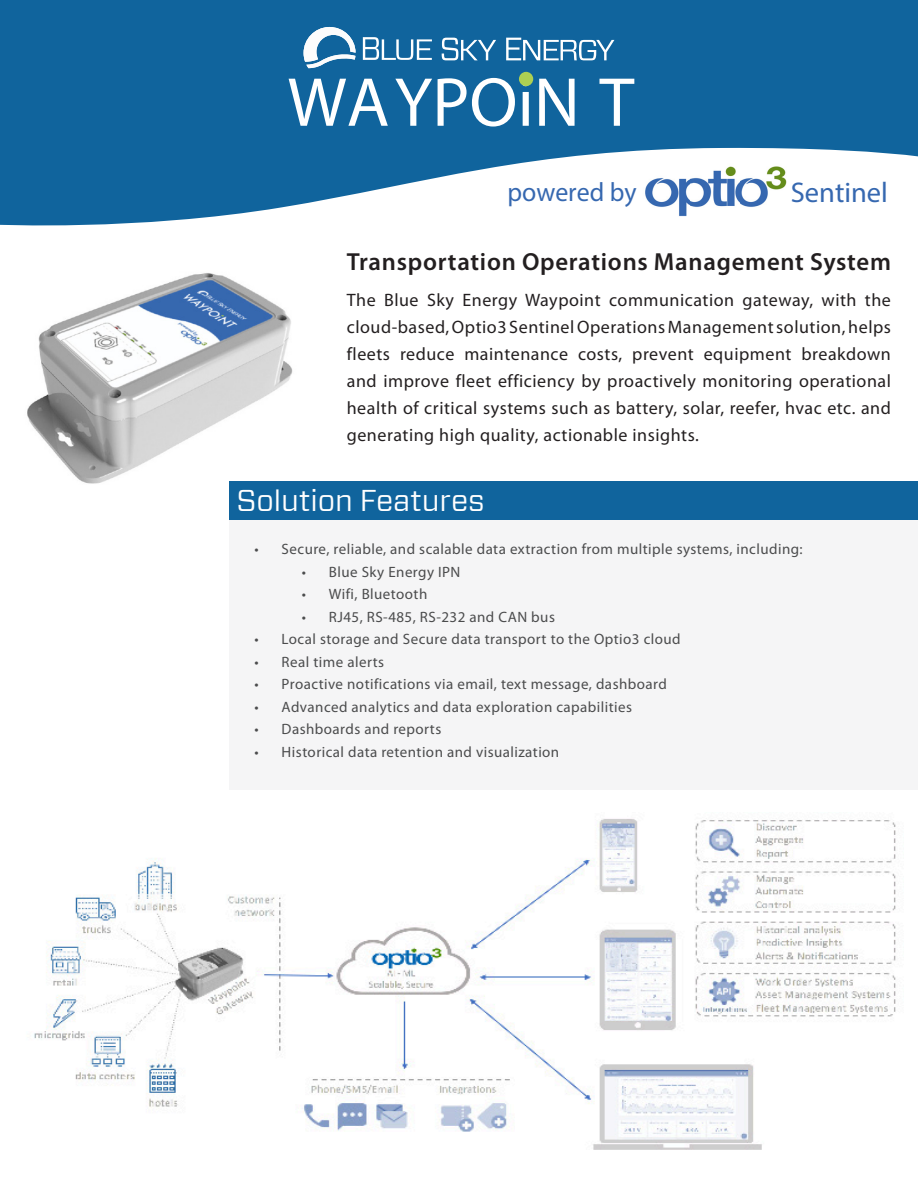
<style>
.page{position:relative;width:918px;height:1188px;background:#fff}
.page>*{position:absolute;margin:0;border:0;box-sizing:border-box;transform-origin:0 0}
.t1{font:69.9px "Myriad Pro";color:#fff}
.t2{font:30px "Forza";color:#fff}
.t3{font:28.5px "Myriad Pro";color:#3668b0}
.t4{font:26.55px "Myriad Pro";color:#3668b0}
.t5{font:600 24.75px "Myriad Pro";letter-spacing:.03em;color:#231f20}
.t6{font:18px/27px "Myriad Pro";letter-spacing:.03em;color:#231f20;text-align:justify}
.t7{font:15px "Myriad Pro";letter-spacing:.03em;color:#4b4c4d}
</style>
<div class="page">
<img style="left:34px;top:819px;width:862px;height:331px">
<img style="left:27px;top:273px;width:266px;height:216px">
<div style="left:230px;top:493px;width:688px;height:297px;background:#f5f5f6"></div>
<div style="left:230px;top:481px;width:688px;height:39px;background:#10649d"></div>
<svg style="left:0;top:0;width:918px;height:226px;fill:#10649d"></svg>
<svg style="left:363px;top:37px;width:69px;height:23px"></svg>
<svg style="left:442px;top:38px;width:54px;height:22px"></svg>
<svg style="left:506px;top:38px;width:108px;height:22px"></svg>
<svg style="left:304px;top:27px;width:52px;height:41px"></svg>
<div style="left:519px;top:72px;width:14px;height:14px;background:#adcf52;border-radius:50%"></div>
<img style="left:640px;top:162px;width:149px;height:57px">
<h1 class="t1" style="left:288px;top:59px;width:348px">WAYPOiN T</h1>
<h3 class="t4" style="left:507px;top:176px;width:131px">powered by</h3>
<h3 class="t3" style="left:791px;top:175px;width:99px">Sentinel</h3>
<p class="t5" style="left:347px;top:246px;width:546px">Transportation Operations Management System</p>
<p class="t6" style="left:347px;top:287px;width:546px">The Blue Sky Energy Waypoint communication gateway, with the cloud-based, Optio3 Sentinel Operations Management solution, helps fleets reduce maintenance costs, prevent equipment breakdown and improve fleet efficiency by proactively monitoring operational health of critical systems such as battery, solar, reefer, hvac etc. and generating high quality, actionable insights.</p>
<p class="t2" style="left:236px;top:484px;width:250px">Solution Features</p>
<p class="t7" style="left:255px;top:540px;width:550px">• Secure, reliable, and scalable data extraction from multiple systems, including:</p>
<p class="t7" style="left:302px;top:563px;width:160px">• Blue Sky Energy IPN</p>
<p class="t7" style="left:302px;top:585px;width:127px">• Wifi, Bluetooth</p>
<p class="t7" style="left:302px;top:608px;width:255px">• RJ45, RS-485, RS-232 and CAN bus</p>
<p class="t7" style="left:255px;top:630px;width:428px">• Local storage and Secure data transport to the Optio3 cloud</p>
<p class="t7" style="left:255px;top:653px;width:131px">• Real time alerts</p>
<p class="t7" style="left:255px;top:675px;width:414px">• Proactive notifications via email, text message, dashboard</p>
<p class="t7" style="left:255px;top:698px;width:379px">• Advanced analytics and data exploration capabilities</p>
<p class="t7" style="left:255px;top:720px;width:188px">• Dashboards and reports</p>
<p class="t7" style="left:255px;top:743px;width:306px">• Historical data retention and visualization</p>
</div>
